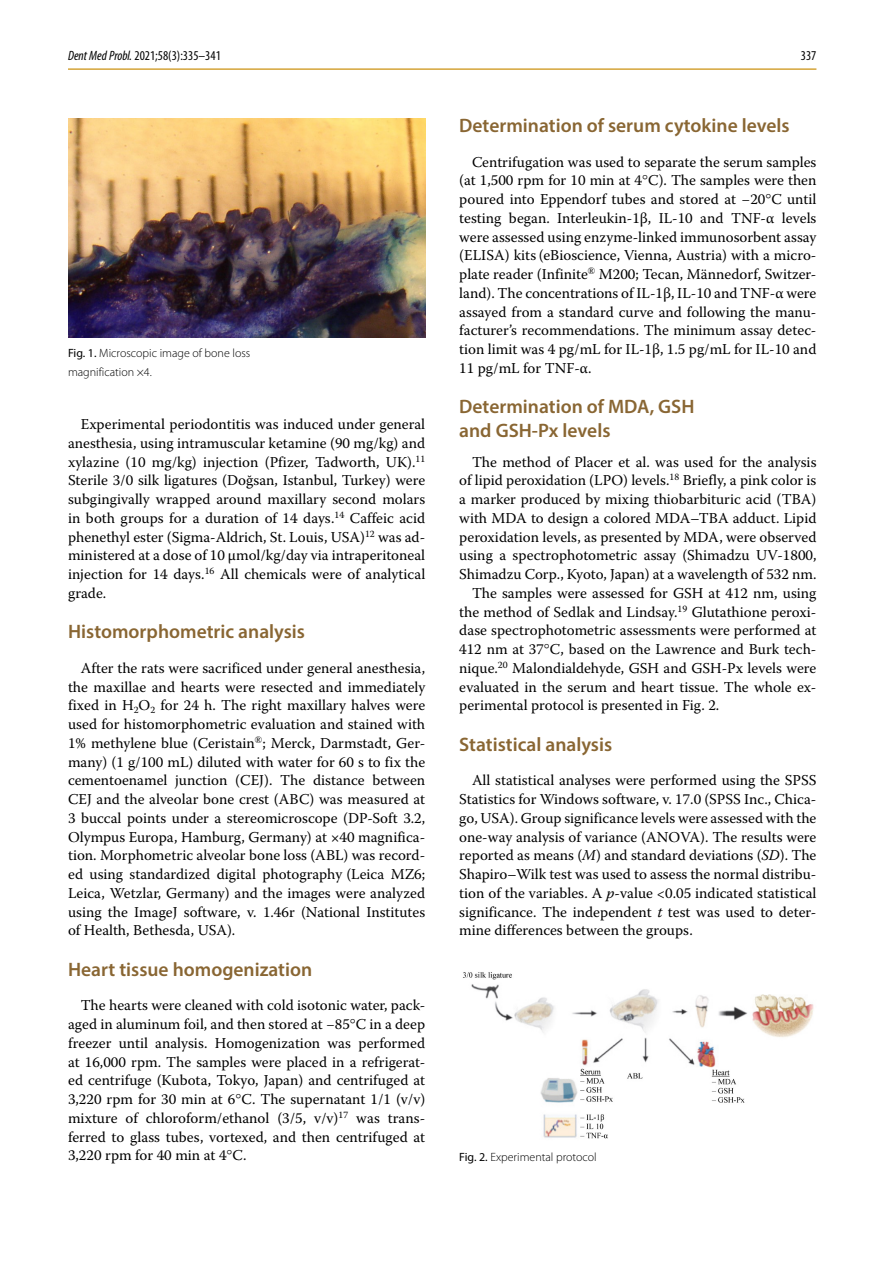
<style>
.page{position:relative;width:893px;height:1263px;background:#fff}
.page>*{position:absolute;margin:0;border:0;box-sizing:border-box;transform-origin:0 0}
.t1{font:600 19.5px/23.4px "Myriad Pro";color:#896633}
.t2{font:15px/18.8px "Warnock Pro";color:#000;text-align:justify}
.t3{font:condensed 13.5px "Myriad Pro";color:#000}
.t4{font:300 12px/18.6px "Myriad Pro";color:#000}
.s1{font-style:italic}
.s2{font-weight:400}
.s3{font-family:"Times New Roman"}
</style>
<div class="page">
<hr style="left:68px;top:68px;width:748px;height:2px;background:#d5a439">
<img style="left:68px;top:118px;width:357px;height:219px">
<img style="left:463px;top:972px;width:351px;height:167px">
<p class="t3" style="left:68px;top:47px;width:154px"><span class="s1">Dent Med Probl.</span> 2021;58(3):335–341</p>
<p class="t3" style="left:801px;top:47px;width:17px">337</p>
<p class="t4" style="left:68px;top:344px;width:184px"><span class="s2">Fig. 1.</span> Microscopic image of bone loss magnification ×4.</p>
<p class="t2" style="left:68px;top:414px;width:359px;text-indent:13px">Experimental periodontitis was induced under general anesthesia, using intramuscular ketamine (90 mg/kg) and xylazine (10 mg/kg) injection (Pfizer, Tadworth, UK).<sup>11<br></sup>Sterile 3/0 silk ligatures (Doğsan, Istanbul, Turkey) were subgingivally wrapped around maxillary second molars in both groups for a duration of 14 days.<sup>14</sup> Caffeic acid phenethyl ester (Sigma-Aldrich, St. Louis, USA)<sup>12</sup> was ad&shy;ministered at a dose of 10 µmol/kg/day via intraperitoneal injection for 14 days.<sup>16</sup> All chemicals were of analytical grade.</p>
<h1 class="t1" style="left:68px;top:620px;width:239px">Histomorphometric analysis</h1>
<p class="t2" style="left:68px;top:658px;width:359px;text-indent:13px">After the rats were sacrificed under general anesthesia, the maxillae and hearts were resected and immediately fixed in H<sub>2</sub>O<sub>2</sub> for 24 h. The right maxillary halves were used for histomorphometric evaluation and stained with 1% methylene blue (Ceristain<sup>®</sup>; Merck, Darmstadt, Ger&shy;many) (1 g/100 mL) diluted with water for 60 s to fix the cementoenamel junction (CEJ). The distance between CEJ and the alveolar bone crest (ABC) was measured at 3 buccal points under a stereomicroscope (DP-Soft 3.2, Olympus Europa, Hamburg, Germany) at ×40 magnifica&shy;tion. Morphometric alveolar bone loss (ABL) was record&shy;ed using standardized digital photography (Leica MZ6; Leica, Wetzlar, Germany) and the images were analyzed using the ImageJ software, v. 1.46r (National Institutes of Health, Bethesda, USA).</p>
<h1 class="t1" style="left:68px;top:957px;width:246px">Heart tissue homogenization</h1>
<p class="t2" style="left:68px;top:996px;width:359px;text-indent:13px">The hearts were cleaned with cold isotonic water, pack&shy;aged in aluminum foil, and then stored at −85<span class="s3">°</span>C in a deep freezer until analysis. Homogenization was performed at 16,000 rpm. The samples were placed in a refrigerat&shy;ed centrifuge (Kubota, Tokyo, Japan) and centrifuged at 3,220 rpm for 30 min at 6<span class="s3">°</span>C. The supernatant 1/1 (v/v) mixture of chloroform/ethanol (3/5, v/v)<sup>17</sup> was trans&shy;ferred to glass tubes, vortexed, and then centrifuged at 3,220 rpm for 40 min at 4<span class="s3">°</span>C.</p>
<h1 class="t1" style="left:459px;top:113px;width:332px">Determination of serum cytokine levels</h1>
<p class="t2" style="left:459px;top:152px;width:359px;text-indent:13px">Centrifugation was used to separate the serum samples (at 1,500 rpm for 10 min at 4<span class="s3">°</span>C). The samples were then poured into Eppendorf tubes and stored at −20<span class="s3">°</span>C until testing began. Interleukin-1β, IL‑10 and TNF-α levels were assessed using enzyme-linked immunosorbent assay (ELISA) kits (eBioscience, Vienna, Austria) with a micro&shy;plate reader (Infinite<sup>®</sup> M200; Tecan, Männedorf, Switzer&shy;land). The concentrations of IL‑1β, IL‑10 and TNF-α were assayed from a standard curve and following the manu&shy;facturer’s recommendations. The minimum assay detec&shy;tion limit was 4 pg/mL for IL‑1β, 1.5 pg/mL for IL‑10 and 11 pg/mL for TNF-α.</p>
<h1 class="t1" style="left:459px;top:395px;width:237px">Determination of MDA, GSH and GSH-Px levels</h1>
<p class="t2" style="left:472px;top:452px;width:346px">The method of Placer et al. was used for the analysis</p>
<p class="t2" style="left:459px;top:471px;width:359px">of lipid peroxidation (LPO) levels.<sup>18</sup> Briefly, a pink color is</p>
<p class="t2" style="left:459px;top:489px;width:359px">a marker produced by mixing thiobarbituric acid (TBA)</p>
<p class="t2" style="left:459px;top:508px;width:359px">with MDA to design a colored MDA–TBA adduct. Lipid</p>
<p class="t2" style="left:459px;top:527px;width:359px">peroxidation levels, as presented by MDA, were observed</p>
<p class="t2" style="left:459px;top:546px;width:359px">using a spectrophotometric assay (Shimadzu UV-1800,</p>
<p class="t2" style="left:459px;top:564px;width:359px">Shimadzu Corp., Kyoto, Japan) at a wavelength of 532 nm.</p>
<p class="t2" style="left:472px;top:583px;width:346px">The samples were assessed for GSH at 412 nm, using</p>
<p class="t2" style="left:459px;top:602px;width:359px">the method of Sedlak and Lindsay.<sup>19</sup> Glutathione peroxi-</p>
<p class="t2" style="left:459px;top:621px;width:359px">dase spectrophotometric assessments were performed at</p>
<p class="t2" style="left:459px;top:639px;width:359px">412 nm at 37<span class="s3">°</span>C, based on the Lawrence and Burk tech-</p>
<p class="t2" style="left:459px;top:658px;width:359px">nique.<sup>20</sup> Malondialdehyde, GSH and GSH-Px levels were</p>
<p class="t2" style="left:459px;top:677px;width:359px">evaluated in the serum and heart tissue. The whole ex-</p>
<p class="t2" style="left:459px;top:696px;width:262px">perimental protocol is presented in Fig. 2.</p>
<h1 class="t1" style="left:459px;top:732px;width:154px">Statistical analysis</h1>
<p class="t2" style="left:459px;top:771px;width:359px;text-indent:13px">All statistical analyses were performed using the SPSS Statistics for Windows software, v. 17.0 (SPSS Inc., Chica&shy;go, USA). Group significance levels were assessed with the one-way analysis of variance (ANOVA). The results were reported as means (<span class="s1">M</span>) and standard deviations (<span class="s1">SD</span>). The Shapiro–Wilk test was used to assess the normal distribu&shy;tion of the variables. A <span class="s1">p</span>-value &lt;0.05 indicated statistical significance. The independent <span class="s1">t</span> test was used to deter&shy;mine differences between the groups.</p>
<p class="t4" style="left:459px;top:1147px;width:139px"><span class="s2">Fig. 2.</span> Experimental protocol</p>
</div>
